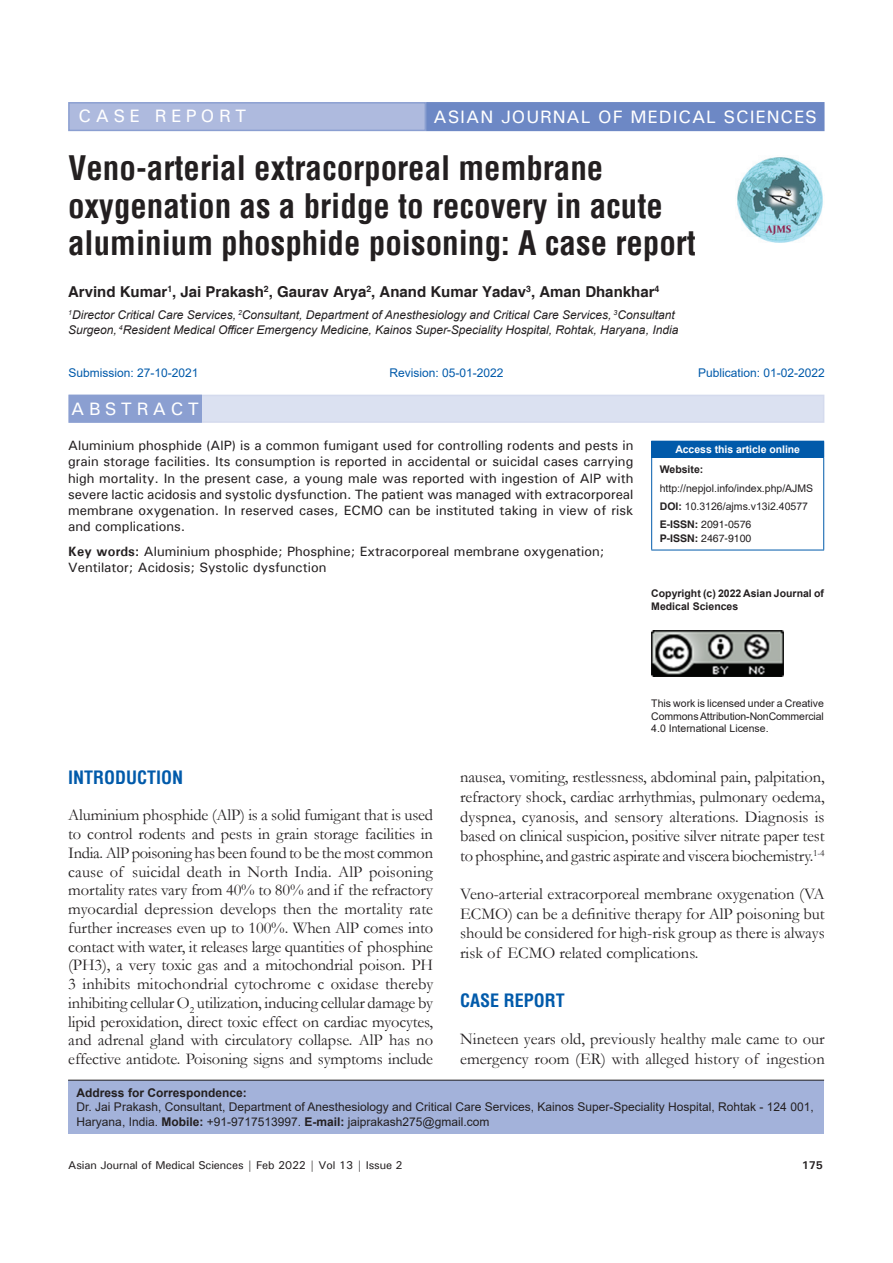
<style>
.page{position:relative;width:893px;height:1263px;background:#fff}
.page>*{position:absolute;margin:0;border:0;box-sizing:border-box;transform-origin:0 0}
.AT{font:700 condensed 33px/37.5px "Helvetica";color:#231f20}
.AH{font:500 18px "Univers";letter-spacing:.05em;color:#fff}
.t1{font:700 condensed 18px "Helvetica";color:#015aaa}
.AH-2{font:500 18px "Univers";letter-spacing:.25em;color:#fff}
.ABSH{font:500 18px "Univers";letter-spacing:.25em;color:#fff}
.TX{font:16.5px/18.8px "Garamond";color:#231f20;text-align:justify}
.AU{font:700 15px "Helvetica";color:#231f20}
.ABS{font:500 13.5px/16.2px "Univers";color:#231f20;text-align:justify}
.KWD{font:500 13.5px/16.2px "Univers";color:#231f20}
.ADD{font:12px/14.4px "Arial";color:#231f20}
.AFF{font:italic 12px/14.4px "Arial";color:#231f20}
.HIS{font:12px "Arial";color:#015aaa}
.t2{font:500 11.25px "Univers";letter-spacing:-.01em;color:#231f20}
.t3{font:700 11.25px "Univers";color:#231f20}
.License{font:10.5px/12.6px "Arial";letter-spacing:-.01em;color:#231f20;text-align:justify}
.License-2{font:700 10.5px/12.6px "Arial";color:#231f20}
.Web{font:10.5px/18.8px "Arial";color:#231f20}
.ISSN{font:10.5px/14.2px "Helvetica";color:#231f20}
.DOI{font:10.5px "Arial";color:#231f20}
.t4{font:700 10.5px "Arial";letter-spacing:-.005em;color:#fff}
.s1{font-weight:700}
</style>
<div class="page">
<div style="left:69px;top:395px;width:755px;height:28px;background:#dbe1f1"></div>
<div style="left:69px;top:395px;width:132px;height:27px;background:#8b9fd1"></div>
<div style="left:68px;top:395px;width:134px;height:28px;border:2px solid #8b9fd1"></div>
<div style="left:68px;top:1080px;width:756px;height:54px;background:#a3b2da"></div>
<hr style="left:68px;top:1080px;width:756px;height:1px;background:#231f20">
<img style="left:737px;top:157px;width:86px;height:86px">
<div style="left:69px;top:103px;width:356px;height:27px;background:#aebade"></div>
<div style="left:68px;top:102px;width:358px;height:29px;border:2px solid #8b9fd1"></div>
<div style="left:427px;top:103px;width:397px;height:27px;background:#6d88c5"></div>
<div style="left:426px;top:102px;width:398px;height:29px;border:2px solid #6d88c5"></div>
<div style="left:652px;top:441px;width:172px;height:16px;background:#015aaa"></div>
<svg style="left:651px;top:442px;width:1px;height:15px"></svg>
<hr style="left:651px;top:441px;width:173px;height:1px;background:#015aaa">
<hr style="left:651px;top:458px;width:1px;height:92px;background:#015aaa">
<hr style="left:651px;top:457px;width:173px;height:1px;background:#015aaa">
<hr style="left:823px;top:458px;width:1px;height:92px;background:#015aaa">
<hr style="left:651px;top:550px;width:173px;height:1px;background:#015aaa">
<img style="left:651px;top:630px;width:132px;height:46px">
<p class="AH-2" style="left:79px;top:105px;width:169px">CASE REPORT</p>
<p class="AH" style="left:434px;top:105px;width:385px">ASIAN JOURNAL OF MEDICAL SCIENCES</p>
<p class="AT" style="left:68px;top:149px;width:629px">Veno-arterial extracorporeal membrane oxygenation as a bridge to recovery in acute aluminium phosphide poisoning: A case report</p>
<p class="AU" style="left:68px;top:282px;width:593px">Arvind Kumar<sup>1</sup>, Jai Prakash<sup>2</sup>, Gaurav Arya<sup>2</sup>, Anand Kumar Yadav<sup>3</sup>, Aman Dhankhar<sup>4</sup></p>
<p class="AFF" style="left:68px;top:308px;width:612px"><sup>1</sup>Director Critical Care Services, <sup>2</sup>Consultant, Department of Anesthesiology and Critical Care Services, <sup>3</sup>Consultant<br>Surgeon, <sup>4</sup>Resident Medical Officer Emergency Medicine, Kainos Super-Speciality Hospital, Rohtak, Haryana, India</p>
<p class="HIS" style="left:68px;top:364px;width:132px">Submission: 27-10-2021</p>
<p class="HIS" style="left:390px;top:364px;width:116px">Revision: 05-01-2022</p>
<p class="HIS" style="left:698px;top:364px;width:128px">Publication: 01-02-2022</p>
<p class="ABSH" style="left:71px;top:397px;width:129px">ABSTRACT</p>
<p class="ABS" style="left:68px;top:437px;width:567px">Aluminium phosphide (AlP) is a common fumigant used for controlling rodents and pests in grain storage facilities. Its consumption is reported in accidental or suicidal cases carrying high mortality. In the present case, a young male was reported with ingestion of AlP with severe lactic acidosis and systolic dysfunction. The patient was managed with extracorporeal membrane oxygenation. In reserved cases, ECMO can be instituted taking in view of risk and complications.</p>
<p class="KWD" style="left:68px;top:543px;width:538px"><span class="s1">Key words:</span> Aluminium phosphide; Phosphine; Extracorporeal membrane oxygenation;<br>Ventilator; Acidosis; Systolic dysfunction</p>
<p class="t4" style="left:675px;top:442px;width:126px">Access this article online</p>
<p class="Web" style="left:660px;top:460px;width:155px"><span class="s1">Website: </span>http://nepjol.info/index.php/AJMS</p>
<p class="DOI" style="left:660px;top:499px;width:150px"><span class="s1">DOI:</span> 10.3126/ajms.v13i2.40577</p>
<p class="ISSN" style="left:660px;top:517px;width:93px"><span class="s1">E-ISSN:</span> 2091-0576<br><span class="s1">P-ISSN:</span> 2467-9100</p>
<p class="License-2" style="left:651px;top:587px;width:174px">Copyright (c) 2022 Asian Journal of<br>Medical Sciences</p>
<p class="License" style="left:651px;top:697px;width:174px">This work is licensed under a Creative Commons Attribution-NonCommercial 4.0 International License.</p>
<h1 class="t1" style="left:68px;top:766px;width:117px">INTRODUCTION</h1>
<p class="TX" style="left:68px;top:805px;width:366px">Aluminium phosphide (AlP) is a solid fumigant that is used to control rodents and pests in grain storage facilities in India. AlP poisoning has been found to be the most common cause of suicidal death in North India. AlP poisoning mortality rates vary from 40% to 80% and if the refractory myocardial depression develops then the mortality rate further increases even up to 100%. When AlP comes into contact with water, it releases large quantities of phosphine (PH3), a very toxic gas and a mitochondrial poison. PH 3 inhibits mitochondrial cytochrome c oxidase thereby inhibiting cellular O<sub>2</sub> utilization, inducing cellular damage by lipid peroxidation, direct toxic effect on cardiac myocytes, and adrenal gland with circulatory collapse. AlP has no effective antidote. Poisoning signs and symptoms include</p>
<p class="TX" style="left:460px;top:766px;width:366px;line-height:20px">nausea, vomiting, restlessness, abdominal pain, palpitation, refractory shock, cardiac arrhythmias, pulmonary oedema, dyspnea, cyanosis, and sensory alterations. Diagnosis is based on clinical suspicion, positive silver nitrate paper test to phosphine, and gastric aspirate and viscera biochemistry.<sup>1-4</sup></p>
<p class="TX" style="left:460px;top:883px;width:366px;line-height:20px">Veno-arterial extracorporeal membrane oxygenation (VA ECMO) can be a definitive therapy for AlP poisoning but should be considered for high-risk group as there is always risk of ECMO related complications.</p>
<h1 class="t1" style="left:460px;top:988px;width:106px">CASE REPORT</h1>
<p class="TX" style="left:460px;top:1028px;width:366px;line-height:20px">Nineteen years old, previously healthy male came to our emergency room (ER) with alleged history of ingestion</p>
<p class="ADD" style="left:77px;top:1085px;width:738px"><span class="s1">Address for Correspondence:<br></span>Dr. Jai Prakash, Consultant, Department of Anesthesiology and Critical Care Services, Kainos Super-Speciality Hospital, Rohtak - 124 001,<br>Haryana, India. <span class="s1">Mobile:</span> +91-9717513997. <span class="s1">E-mail:</span> jaiprakash275@gmail.com</p>
<p class="t2" style="left:68px;top:1157px;width:336px">Asian Journal of Medical Sciences | Feb 2022 | Vol 13 | Issue 2</p>
<p class="t3" style="left:802px;top:1157px;width:23px">175</p>
</div>
